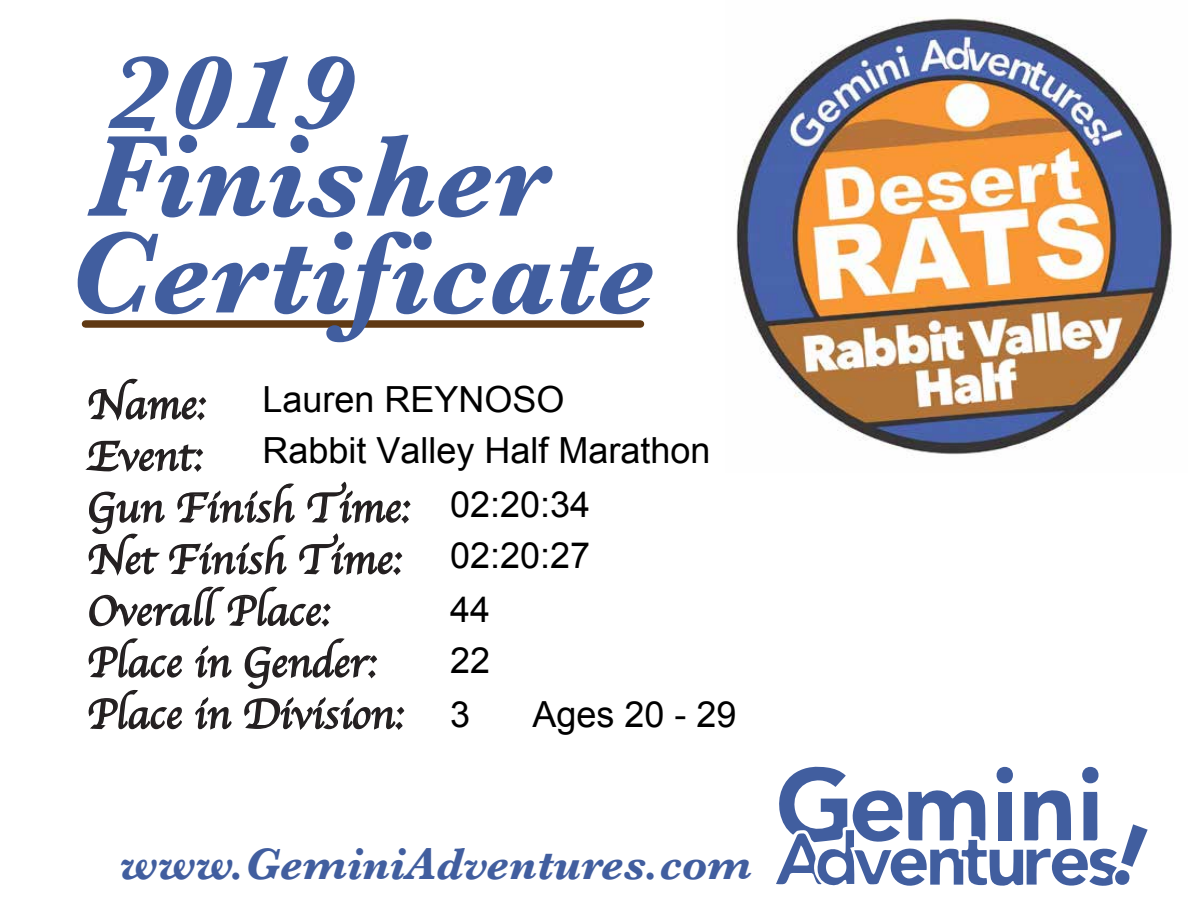
<style>
.page{position:relative;width:1188px;height:918px;background:#fff}
.page>*{position:absolute;margin:0;border:0;box-sizing:border-box;transform-origin:0 0}
.t1{font:italic 700 119.7px "Baskerville";color:#415e9f}
.t2{font:italic 700 105.75px "Baskerville";color:#415e9f;scale:1.12 1}
.t3{font:italic 700 46.05px "Baskerville";color:#415e9f}
.t4{font:43.05px/51.6px "Apple Chancery";color:#231f20}
.t5{font:36px "Arial";color:#000}
</style>
<div class="page">
<div style="left:86px;top:320px;width:554px;height:8px;background:#603913"></div>
<svg style="left:85px;top:378px;width:326px;height:352px"></svg>
<svg style="left:776px;top:766px;width:372px;height:120px"></svg>
<div style="left:1082px;top:767px;width:17px;height:16px;background:#415e9f;border-radius:50%"></div>
<div style="left:997px;top:767px;width:16px;height:16px;background:#415e9f;border-radius:50%"></div>
<div style="left:1115px;top:870px;width:15px;height:15px;background:#415e9f;border-radius:50%"></div>
<img style="left:735px;top:17px;width:439px;height:438px">
<h2 class="t2" style="left:105px;top:31px;width:223px">2019</h2>
<h1 class="t1" style="left:87px;top:106px;width:461px">Finisher</h1>
<h1 class="t1" style="left:67px;top:203px;width:589px">Certificate</h1>
<p class="t4" style="left:87px;top:378px;width:324px">Name:<br>Event:<br>Gun Finish Time:<br>Net Finish Time:<br>Overall Place:<br>Place in Gender:<br>Place in Division:</p>
<p class="t5" style="left:262px;top:380px;width:303px">Lauren REYNOSO</p>
<p class="t5" style="left:262px;top:431px;width:449px">Rabbit Valley Half Marathon</p>
<p class="t5" style="left:450px;top:485px;width:142px">02:20:34</p>
<p class="t5" style="left:450px;top:536px;width:142px">02:20:27</p>
<p class="t5" style="left:450px;top:590px;width:42px">44</p>
<p class="t5" style="left:450px;top:641px;width:42px">22</p>
<p class="t5" style="left:450px;top:695px;width:22px">3</p>
<p class="t5" style="left:532px;top:695px;width:205px">Ages 20 - 29</p>
<p class="t3" style="left:120px;top:837px;width:632px">www.GeminiAdventures.com</p>
</div>
